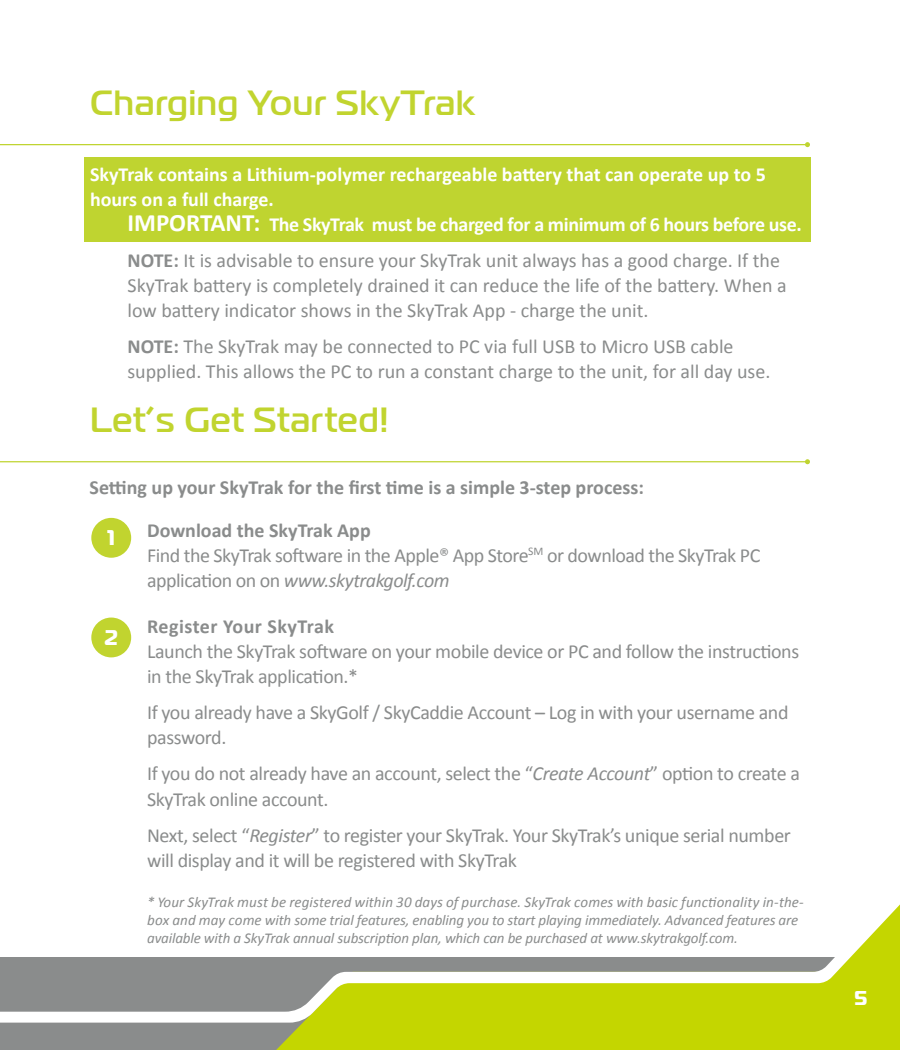
<style>
.page{position:relative;width:900px;height:1050px;background:#fff}
.page>*{position:absolute;margin:0;border:0;box-sizing:border-box;transform-origin:0 0}
.t1{font:500 35px "Magistral";letter-spacing:.025em;color:#c1d42f}
.t2{font:700 21.25px "Magistral";color:#fff}
.t3{font:20px/25px "Calibri";letter-spacing:-.02em;color:#8a8c8c}
.t4{font:20px/25px "Calibri";color:#8a8c8c}
.t5{font:700 20px/25px "Calibri";color:#fff}
.t6{font:700 20px "Calibri";color:#8a8c8c}
.t7{font:700 20px "Calibri";letter-spacing:.025em;color:#8a8c8c}
.t8{font:700 20px "Magistral";color:#fff}
.t9{font:italic 15px/18px "Calibri";letter-spacing:-.01em;color:#8a8c8c}
.s1{font-weight:700;font-size:25px;color:#fff}
.s2{font-weight:700;color:#fff}
.s3{font-weight:700}
.s4{font-style:italic}
</style>
<div class="page">
<div style="left:0;top:957px;width:900px;height:93px;background:#8a8c8c"></div>
<div style="left:276px;top:1023px;width:624px;height:27px;background:#c4d600"></div>
<svg style="left:0;top:904px;width:900px;height:119px;fill:#fff"></svg>
<div style="left:84px;top:157px;width:727px;height:84px;background:#bfd430"></div>
<div style="left:91px;top:618px;width:40px;height:39px;background:#c1d42f;border-radius:50%"></div>
<div style="left:91px;top:518px;width:40px;height:40px;background:#c1d42f;border-radius:50%"></div>
<hr style="left:0;top:461px;width:808px;height:1px;background:#bfd430">
<svg style="left:805px;top:459px;width:5px;height:5px"></svg>
<hr style="left:0;top:144px;width:808px;height:1px;background:#bfd430">
<svg style="left:805px;top:142px;width:5px;height:5px"></svg>
<h1 class="t1" style="left:90px;top:80px;width:387px">Charging Your SkyTrak</h1>
<p class="t5" style="left:90px;top:162px;width:678px">SkyTrak contains a Lithium-polymer rechargeable battery that can operate up to 5 hours on a full charge.</p>
<p class="t4" style="left:127px;top:206px;width:676px;line-height:36.2px"><span class="s1">IMPORTANT:</span> <span class="s2">The SkyTrak must be charged for a minimum of 6 hours before use.<br></span><span class="s3">NOTE:</span> It is advisable to ensure your SkyTrak unit always has a good charge. If the</p>
<p class="t4" style="left:127px;top:273px;width:661px">SkyTrak battery is completely drained it can reduce the life of the battery. When a low battery indicator shows in the SkyTrak App - charge the unit.</p>
<p class="t4" style="left:127px;top:334px;width:644px"><span class="s3">NOTE:</span> The SkyTrak may be connected to PC via full USB to Micro USB cable supplied. This allows the PC to run a constant charge to the unit, for all day use.</p>
<h1 class="t1" style="left:90px;top:397px;width:300px">Let’s Get Started!</h1>
<p class="t6" style="left:90px;top:475px;width:556px">Setting up your SkyTrak for the first time is a simple 3-step process:</p>
<p class="t2" style="left:108px;top:523px;width:9px">1</p>
<p class="t2" style="left:104px;top:623px;width:15px">2</p>
<p class="t3" style="left:147px;top:518px;width:615px"><span class="s3">Download the SkyTrak App<br></span>Find the SkyTrak software in the Apple® App Store<sup>SM</sup> or download the SkyTrak PC application on on <span class="s4">www.skytrakgolf.com</span></p>
<p class="t7" style="left:147px;top:614px;width:189px">Register Your SkyTrak</p>
<p class="t3" style="left:147px;top:639px;width:654px">Launch the SkyTrak software on your mobile device or PC and follow the instructions in the SkyTrak application.*</p>
<p class="t3" style="left:147px;top:700px;width:643px">If you already have a SkyGolf / SkyCaddie Account – Log in with your username and password.</p>
<p class="t3" style="left:147px;top:761px;width:654px">If you do not already have an account, select the “<span class="s4">Create Account</span>” option to create a<br>SkyTrak online account.</p>
<p class="t3" style="left:147px;top:823px;width:645px">Next, select “<span class="s4">Register</span>” to register your SkyTrak. Your SkyTrak’s unique serial number will display and it will be registered with SkyTrak</p>
<p class="t9" style="left:147px;top:893px;width:658px">* Your SkyTrak must be registered within 30 days of purchase. SkyTrak comes with basic functionality in-the&shy;box and may come with some trial features, enabling you to start playing immediately. Advanced features are available with a SkyTrak annual subscription plan, which can be purchased at www.skytrakgolf.com.</p>
<p class="t8" style="left:854px;top:984px;width:15px">5</p>
</div>
